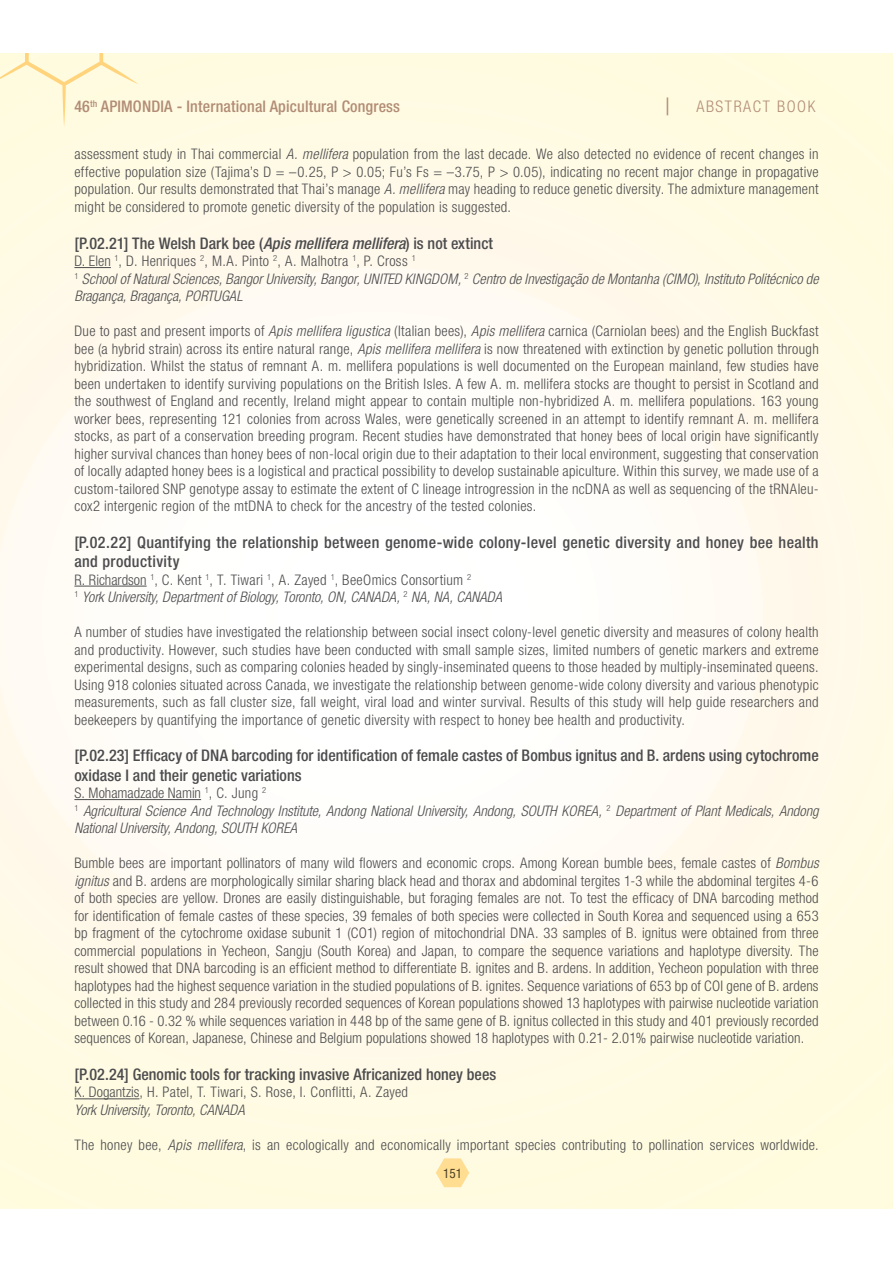
<style>
.page{position:relative;width:893px;height:1263px;background:#fff}
.page>*{position:absolute;margin:0;border:0;box-sizing:border-box;transform-origin:0 0}
.t1{font:500 condensed 24px "Helvetica Neue LT Std";color:#b28c75;scale:.67 1}
.t2{font:500 condensed 16.05px/19.2px "Helvetica Neue LT Std";color:#4c4c4e}
.t3{font:500 condensed 16.05px/19.2px "Helvetica Neue LT Std";letter-spacing:.02em;color:#4c4c4e}
.t4{font:500 condensed 16.05px "Helvetica Neue LT Std";letter-spacing:.01em;color:#b28c75}
.t5{font:300 condensed 16.05px "Helvetica Neue LT Std";letter-spacing:.1em;color:#b28c75}
.t6{font:300 condensed 14.55px/17.5px "Helvetica Neue LT Std";letter-spacing:.02em;color:#4c4c4e;text-align:justify}
.t7{font:italic 300 condensed 14.55px/17.5px "Helvetica Neue LT Std";color:#4c4c4e}
.t8{font:condensed 13.2px "Helvetica Neue LT Std";color:#4b4024}
.s1{font-style:italic}
.s2{font-style:normal}
</style>
<div class="page">
<svg style="left:0;top:54px;width:139px;height:73px;background:#fff8d9"></svg>
<img style="left:436px;top:1158px;width:33px;height:29px">
<img style="left:444px;top:1169px;width:16px;height:9px">
<hr style="left:74px;top:267px;width:37px;height:1px;background:#4c4c4e">
<hr style="left:74px;top:586px;width:73px;height:1px;background:#4c4c4e">
<hr style="left:74px;top:799px;width:127px;height:1px;background:#4c4c4e">
<hr style="left:74px;top:1098px;width:65px;height:1px;background:#4c4c4e">
<p class="t4" style="left:74px;top:101px;width:327px">46<sup>th</sup> APIMONDIA - International Apicultural Congress</p>
<h1 class="t1" style="left:666px;top:98px;width:7px">|</h1>
<p class="t5" style="left:696px;top:101px;width:121px">ABSTRACT BOOK</p>
<p class="t6" style="left:74px;top:147px;width:746px">assessment study in Thai commercial <span class="s1">A. mellifera</span> population from the last decade. We also detected no evidence of recent changes in effective population size (Tajima’s D = –0.25, P &gt; 0.05; Fu’s Fs = –3.75, P &gt; 0.05), indicating no recent major change in propagative population. Our results demonstrated that Thai’s manage <span class="s1">A. mellifera</span> may heading to reduce genetic diversity. The admixture management might be considered to promote genetic diversity of the population is suggested.</p>
<p class="t2" style="left:74px;top:235px;width:420px">[P.02.21] The Welsh Dark bee (<span class="s1">Apis mellifera mellifera</span>) is not extinct</p>
<p class="t7" style="left:74px;top:253px;width:746px"><span class="s2">D. Elen</span> <sup>1</sup><span class="s2">, D. Henriques</span> <sup>2</sup><span class="s2">, M.A. Pinto</span> <sup>2</sup><span class="s2">, A. Malhotra</span> <sup>1</sup><span class="s2">, P. Cross</span> <sup>1<br>1</sup> School of Natural Sciences, Bangor University, Bangor, UNITED KINGDOM, <sup>2</sup> Centro de Investigação de Montanha (CIMO), Instituto Politécnico de<br>Bragança, Bragança, PORTUGAL</p>
<p class="t6" style="left:74px;top:323px;width:746px">Due to past and present imports of <span class="s1">Apis mellifera ligustica</span> (Italian bees), <span class="s1">Apis mellifera</span> carnica (Carniolan bees) and the English Buckfast bee (a hybrid strain) across its entire natural range, <span class="s1">Apis mellifera mellifera</span> is now threatened with extinction by genetic pollution through hybridization. Whilst the status of remnant A. m. mellifera populations is well documented on the European mainland, few studies have been undertaken to identify surviving populations on the British Isles. A few A. m. mellifera stocks are thought to persist in Scotland and the southwest of England and recently, Ireland might appear to contain multiple non-hybridized A. m. mellifera populations. 163 young worker bees, representing 121 colonies from across Wales, were genetically screened in an attempt to identify remnant A. m. mellifera stocks, as part of a conservation breeding program. Recent studies have demonstrated that honey bees of local origin have significantly higher survival chances than honey bees of non-local origin due to their adaptation to their local environment, suggesting that conservation of locally adapted honey bees is a logistical and practical possibility to develop sustainable apiculture. Within this survey, we made use of a custom-tailored SNP genotype assay to estimate the extent of C lineage introgression in the ncDNA as well as sequencing of the tRNAleu&shy;cox2 intergenic region of the mtDNA to check for the ancestry of the tested colonies.</p>
<p class="t3" style="left:74px;top:534px;width:746px">[P.02.22] Quantifying the relationship between genome-wide colony-level genetic diversity and honey bee health and productivity</p>
<p class="t7" style="left:74px;top:572px;width:429px"><span class="s2">R. Richardson</span> <sup>1</sup><span class="s2">, C. Kent</span> <sup>1</sup><span class="s2">, T. Tiwari</span> <sup>1</sup><span class="s2">, A. Zayed</span> <sup>1</sup><span class="s2">, BeeOmics Consortium</span> <sup>2<br>1</sup> York University, Department of Biology, Toronto, ON, CANADA, <sup>2</sup> NA, NA, CANADA</p>
<p class="t6" style="left:74px;top:624px;width:746px">A number of studies have investigated the relationship between social insect colony-level genetic diversity and measures of colony health and productivity. However, such studies have been conducted with small sample sizes, limited numbers of genetic markers and extreme experimental designs, such as comparing colonies headed by singly-inseminated queens to those headed by multiply-inseminated queens.<br>Using 918 colonies situated across Canada, we investigate the relationship between genome-wide colony diversity and various phenotypic measurements, such as fall cluster size, fall weight, viral load and winter survival. Results of this study will help guide researchers and beekeepers by quantifying the importance of genetic diversity with respect to honey bee health and productivity.</p>
<p class="t2" style="left:74px;top:747px;width:746px">[P.02.23] Efficacy of DNA barcoding for identification of female castes of Bombus ignitus and B. ardens using cytochrome oxidase I and their genetic variations</p>
<p class="t7" style="left:74px;top:785px;width:746px"><span class="s2">S. Mohamadzade Namin</span> <sup>1</sup><span class="s2">, C. Jung</span> <sup>2<br>1</sup> Agricultural Science And Technology Institute, Andong National University, Andong, SOUTH KOREA, <sup>2</sup> Department of Plant Medicals, Andong<br>National University, Andong, SOUTH KOREA</p>
<p class="t6" style="left:74px;top:855px;width:746px">Bumble bees are important pollinators of many wild flowers and economic crops. Among Korean bumble bees, female castes of <span class="s1">Bombus ignitus</span> and B. ardens are morphologically similar sharing black head and thorax and abdominal tergites 1-3 while the abdominal tergites 4-6 of both species are yellow. Drones are easily distinguishable, but foraging females are not. To test the efficacy of DNA barcoding method for identification of female castes of these species, 39 females of both species were collected in South Korea and sequenced using a 653 bp fragment of the cytochrome oxidase subunit 1 (CO1) region of mitochondrial DNA. 33 samples of B. ignitus were obtained from three commercial populations in Yecheon, Sangju (South Korea) and Japan, to compare the sequence variations and haplotype diversity. The result showed that DNA barcoding is an efficient method to differentiate B. ignites and B. ardens. In addition, Yecheon population with three haplotypes had the highest sequence variation in the studied populations of B. ignites. Sequence variations of 653 bp of COI gene of B. ardens collected in this study and 284 previously recorded sequences of Korean populations showed 13 haplotypes with pairwise nucleotide variation between 0.16 - 0.32 % while sequences variation in 448 bp of the same gene of B. ignitus collected in this study and 401 previously recorded sequences of Korean, Japanese, Chinese and Belgium populations showed 18 haplotypes with 0.21- 2.01% pairwise nucleotide variation.</p>
<p class="t2" style="left:74px;top:1066px;width:423px">[P.02.24] Genomic tools for tracking invasive Africanized honey bees</p>
<p class="t6" style="left:74px;top:1085px;width:335px">K. Dogantzis, H. Patel, T. Tiwari, S. Rose, I. Conflitti, A. Zayed</p>
<p class="t7" style="left:74px;top:1102px;width:172px">York University, Toronto, CANADA</p>
<p class="t6" style="left:74px;top:1137px;width:746px">The honey bee, <span class="s1">Apis mellifera</span>, is an ecologically and economically important species contributing to pollination services worldwide.</p>
<p class="t8" style="left:443px;top:1166px;width:20px">151</p>
</div>
